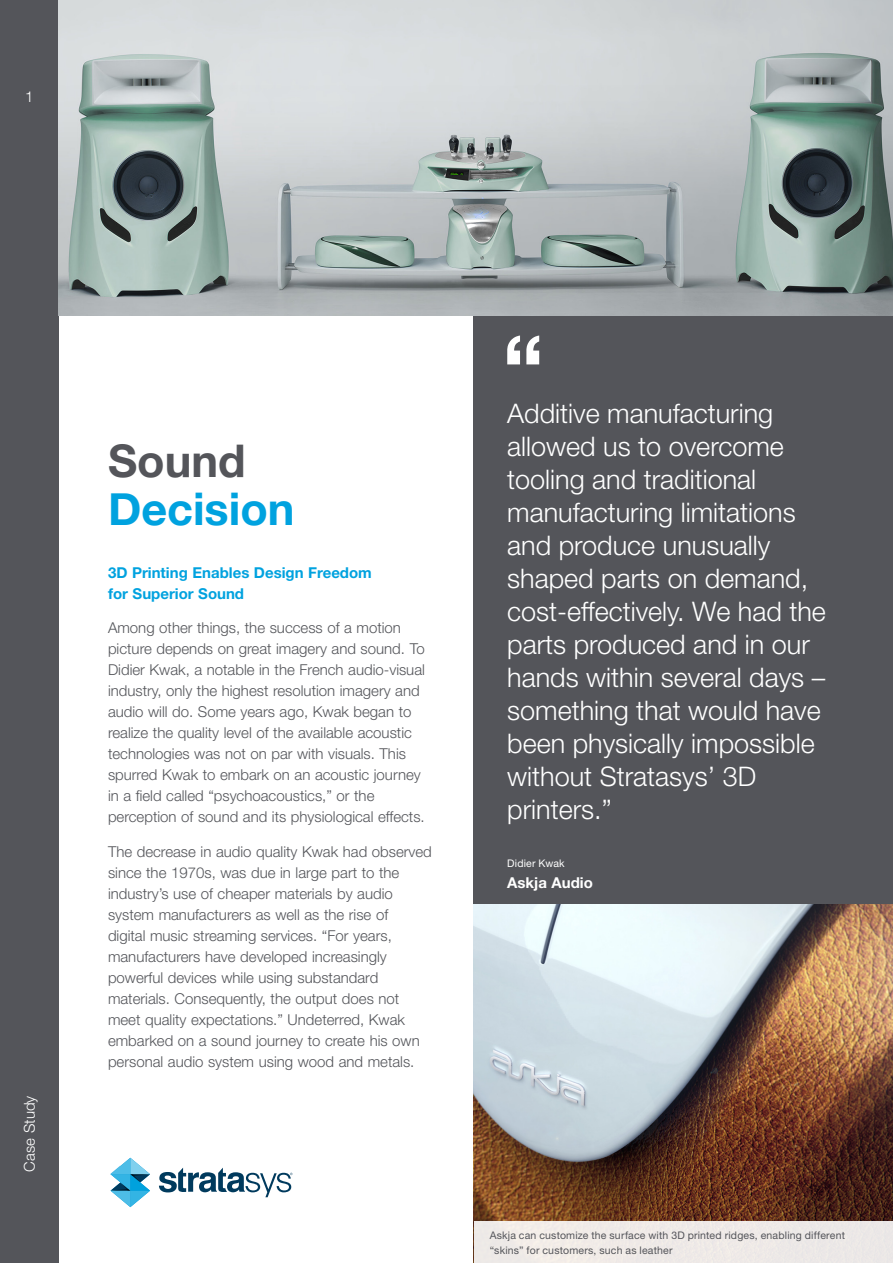
<style>
.page{position:relative;width:893px;height:1263px;background:#fff}
.page>*{position:absolute;margin:0;border:0;box-sizing:border-box;transform-origin:0 0}
.Page_Title{font:700 45px/48px "Helvetica Neue";color:#00a2df}
.Pull_out_Quote{font:300 27px/33px "Helvetica Neue LT Std";color:#fff}
.Para{font:300 15px/21px "Helvetica Neue LT Std";color:#54555a}
.Para_Header{font:700 15px/21px "Helvetica Neue LT Std";color:#00a2df}
.t1{font:300 15px "Helvetica Neue LT Std";letter-spacing:.005em;color:#fff}
.Attribution_-_Compan{font:700 15px "Helvetica Neue LT Std";color:#fff}
.Caption{font:10.5px/15px "Helvetica Neue LT Std";letter-spacing:.02em;color:#54555a}
.Attribution_-_Name{font:10.5px "Helvetica Neue LT Std";letter-spacing:.015em;color:#fff}
.s1{color:#54555a}
</style>
<div class="page">
<div style="left:0;top:0;width:59px;height:1263px;background:#54555a"></div>
<svg style="left:111px;top:1158px;width:39px;height:49px"></svg>
<svg style="left:159px;top:1167px;width:133px;height:30px"></svg>
<div style="left:473px;top:316px;width:420px;height:588px;background:#54555a"></div>
<svg style="left:507px;top:336px;width:32px;height:28px"></svg>
<img style="left:59px;top:0;width:834px;height:316px">
<img style="left:473px;top:904px;width:420px;height:317px">
<div style="left:473px;top:1221px;width:420px;height:42px;background:#eeeae7"></div>
<p class="t1" style="left:25px;top:88px;width:10px">1</p>
<p class="t1" style="left:20px;top:1171px;width:77px;rotate:-90deg">Case Study</p>
<p class="Page_Title" style="left:108px;top:438px;width:188px"><span class="s1">Sound<br></span>Decision</p>
<p class="Para_Header" style="left:108px;top:561px;width:265px">3D Printing Enables Design Freedom for Superior Sound</p>
<p class="Para" style="left:108px;top:617px;width:318px">Among other things, the success of a motion picture depends on great imagery and sound. To Didier Kwak, a notable in the French audio-visual industry, only the highest resolution imagery and audio will do. Some years ago, Kwak began to realize the quality level of the available acoustic technologies was not on par with visuals. This spurred Kwak to embark on an acoustic journey in a field called “psychoacoustics,” or the perception of sound and its physiological effects.</p>
<p class="Para" style="left:108px;top:841px;width:325px">The decrease in audio quality Kwak had observed since the 1970s, was due in large part to the industry’s use of cheaper materials by audio system manufacturers as well as the rise of<br>digital music streaming services. “For years, manufacturers have developed increasingly powerful devices while using substandard materials. Consequently, the output does not meet quality expectations.” Undeterred, Kwak embarked on a sound journey to create his own personal audio system using wood and metals.</p>
<p class="Pull_out_Quote" style="left:507px;top:396px;width:320px">Additive manufacturing allowed us to overcome tooling and traditional manufacturing limitations and produce unusually shaped parts on demand, cost-effectively. We had the parts produced and in our hands within several days – something that would have been physically impossible without Stratasys’ 3D printers.”</p>
<p class="Attribution_-_Name" style="left:507px;top:857px;width:59px">Didier Kwak</p>
<p class="Attribution_-_Compan" style="left:507px;top:873px;width:87px">Askja Audio</p>
<p class="Caption" style="left:490px;top:1227px;width:357px">Askja can customize the surface with 3D printed ridges, enabling different “skins” for customers, such as leather</p>
</div>
